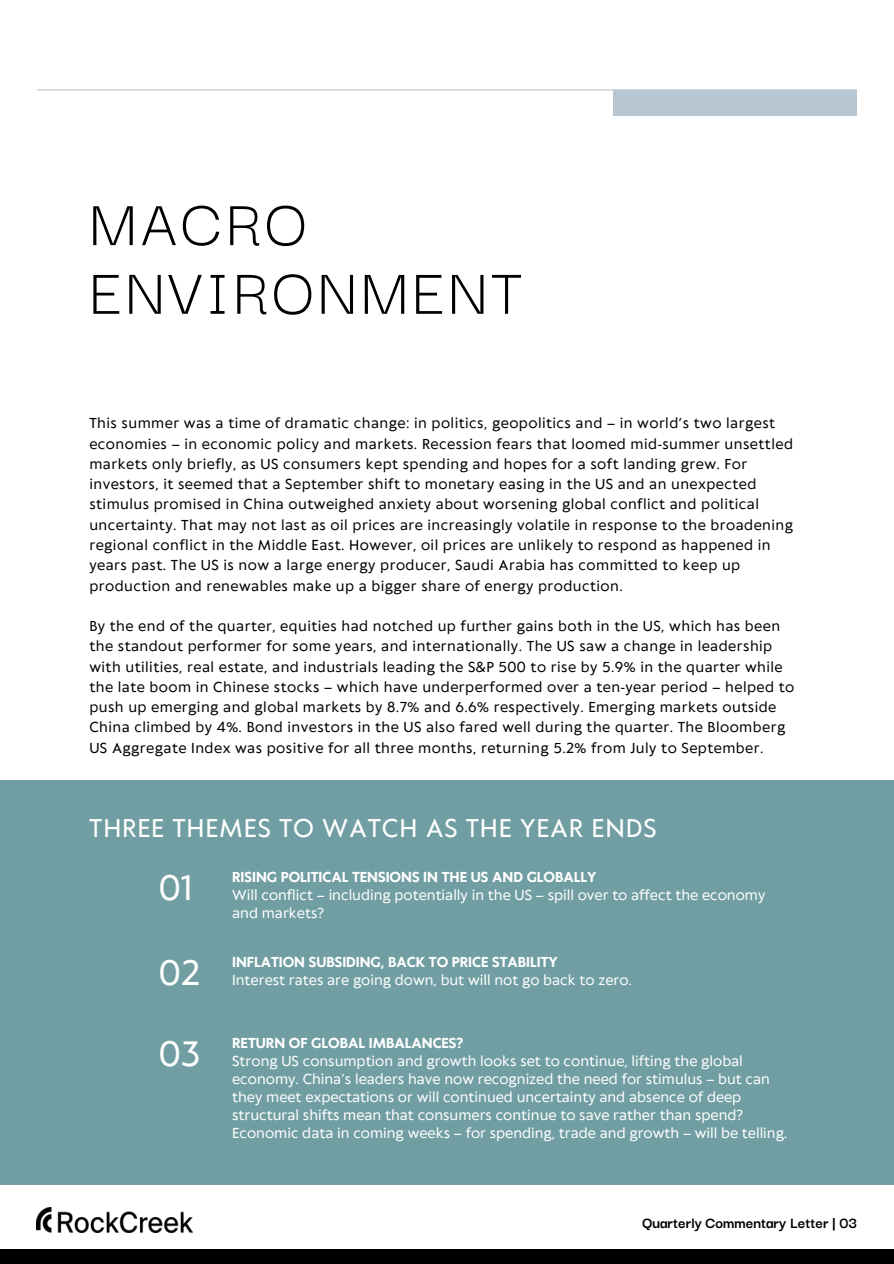
<style>
.page{position:relative;width:894px;height:1264px;background:#fff}
.page>*{position:absolute;margin:0;border:0;box-sizing:border-box;transform-origin:0 0}
.t1{font:69px/68.7px "Darker Grotesque";letter-spacing:.055em;color:#000}
.t2{font:33px "Klein Text";color:#fff}
.t3{font:24px "Klein Text";letter-spacing:.035em;color:#fff}
.t4{font:700 16.5px "Darker Grotesque";color:#000}
.t5{font:13.5px/20.2px "Klein Text";letter-spacing:.03em;color:#000}
.t6{font:13.5px/18px "Klein Text";color:#fff}
.t7{font:700 13.5px "Klein Text";color:#fff}
</style>
<div class="page">
<hr style="left:37px;top:89px;width:819px;height:1px;background:#b8c6d1">
<div style="left:613px;top:90px;width:243px;height:25px;background:#b8c6d1"></div>
<div style="left:0;top:1249px;width:893px;height:14px;background:#000"></div>
<img style="left:37px;top:1207px;width:155px;height:25px">
<div style="left:0;top:779px;width:892px;height:405px;background:#719ea2"></div>
<p class="t1" style="left:89px;top:184px;width:434px">MACRO<br>ENVIRONMENT</p>
<p class="t5" style="left:89px;top:414px;width:705px">This summer was a time of dramatic change: in politics, geopolitics and – in world’s two largest economies – in economic policy and markets. Recession fears that loomed mid-summer unsettled markets only briefly, as US consumers kept spending and hopes for a soft landing grew. For investors, it seemed that a September shift to monetary easing in the US and an unexpected stimulus promised in China outweighed anxiety about worsening global conflict and political uncertainty. That may not last as oil prices are increasingly volatile in response to the broadening regional conflict in the Middle East. However, oil prices are unlikely to respond as happened in years past. The US is now a large energy producer, Saudi Arabia has committed to keep up production and renewables make up a bigger share of energy production.</p>
<p class="t5" style="left:89px;top:617px;width:706px">By the end of the quarter, equities had notched up further gains both in the US, which has been the standout performer for some years, and internationally. The US saw a change in leadership with utilities, real estate, and industrials leading the S&amp;P 500 to rise by 5.9% in the quarter while the late boom in Chinese stocks – which have underperformed over a ten-year period – helped to push up emerging and global markets by 8.7% and 6.6% respectively. Emerging markets outside China climbed by 4%. Bond investors in the US also fared well during the quarter. The Bloomberg US Aggregate Index was positive for all three months, returning 5.2% from July to September.</p>
<p class="t3" style="left:89px;top:815px;width:568px">THREE THEMES TO WATCH AS THE YEAR ENDS</p>
<p class="t2" style="left:159px;top:871px;width:36px">01</p>
<p class="t7" style="left:232px;top:870px;width:365px">RISING POLITICAL TENSIONS IN THE US AND GLOBALLY</p>
<p class="t6" style="left:232px;top:887px;width:534px">Will conflict – including potentially in the US – spill over to affect the economy and markets?</p>
<h3 class="t2" style="left:159px;top:955px;width:43px">02</h3>
<p class="t7" style="left:232px;top:954px;width:327px">INFLATION SUBSIDING, BACK TO PRICE STABILITY</p>
<p class="t6" style="left:232px;top:971px;width:401px">Interest rates are going down, but will not go back to zero.</p>
<p class="t2" style="left:159px;top:1036px;width:43px">03</p>
<p class="t7" style="left:232px;top:1035px;width:232px">RETURN OF GLOBAL IMBALANCES?</p>
<p class="t6" style="left:232px;top:1052px;width:556px">Strong US consumption and growth looks set to continue, lifting the global economy. China’s leaders have now recognized the need for stimulus – but can they meet expectations or will continued uncertainty and absence of deep structural shifts mean that consumers continue to save rather than spend?<br>Economic data in coming weeks – for spending, trade and growth – will be telling.</p>
<h2 class="t4" style="left:642px;top:1210px;width:216px">Quarterly Commentary Letter | 03</h2>
</div>
